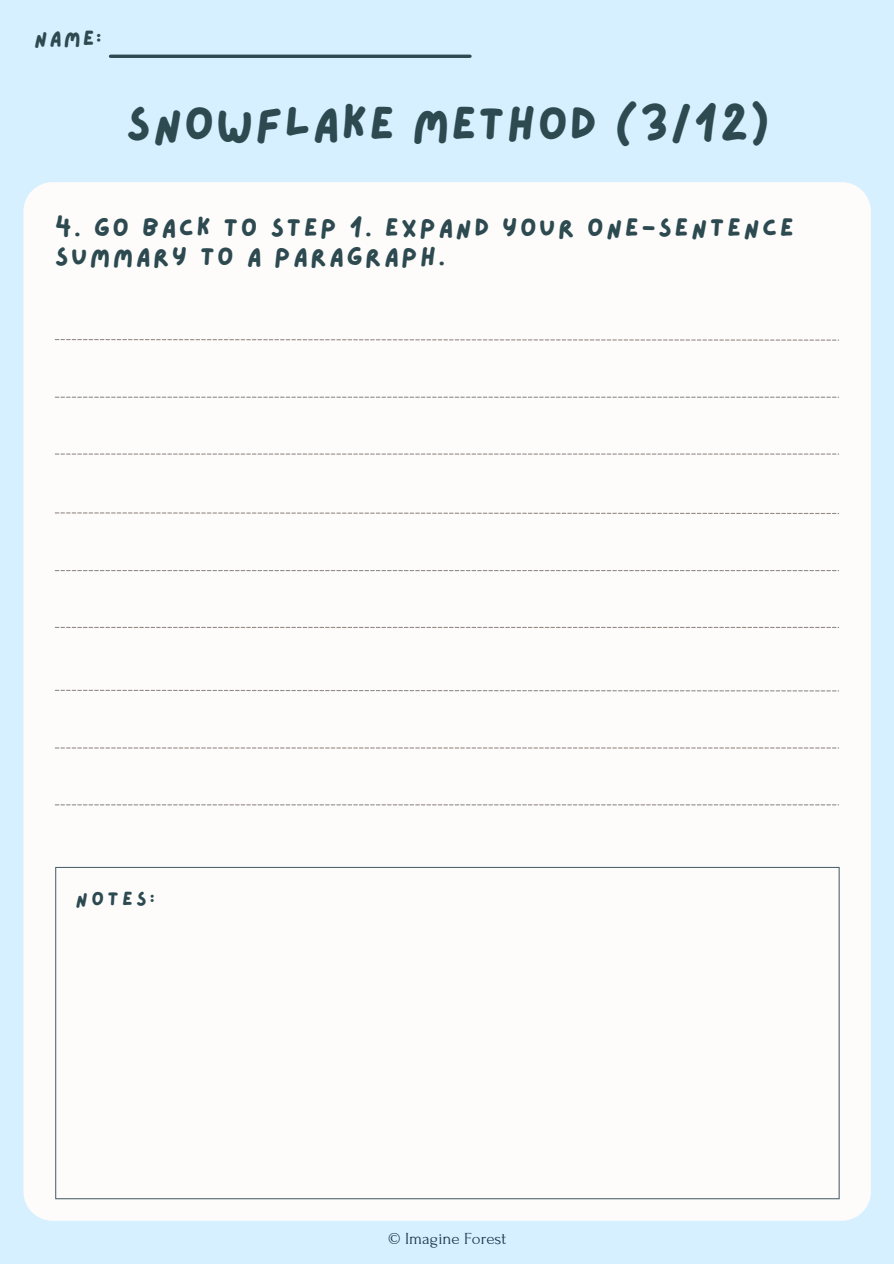
<style>
.page{position:relative;width:894px;height:1264px;background:#fff}
.page>*{position:absolute;margin:0;border:0;box-sizing:border-box;transform-origin:0 0}
.t1{font:46.65px "Lazydog";letter-spacing:.04em;color:#2d4a50}
.t2{font:25.5px/28.2px "Lazydog";letter-spacing:.1em;color:#2d4a50}
.t3{font:21px "Lazydog";color:#2d4a50}
.t4{font:19.5px "Lazydog";letter-spacing:.175em;color:#2d4a50}
.t5{font:16.8px "Forum";color:#21364b}
</style>
<div class="page">
<div style="left:0;top:0;width:893px;height:1263px;background:#d6f0ff"></div>
<div style="left:23px;top:182px;width:847px;height:1038px;background:#fdfcfb;border-radius:29px"></div>
<hr style="left:110px;top:55px;width:360px;height:3px;background:#2d4a50">
<svg style="left:55px;top:339px;width:783px;height:2px"></svg>
<svg style="left:55px;top:396px;width:783px;height:2px"></svg>
<svg style="left:55px;top:453px;width:783px;height:1px"></svg>
<svg style="left:55px;top:512px;width:783px;height:2px"></svg>
<svg style="left:55px;top:570px;width:783px;height:1px"></svg>
<svg style="left:55px;top:627px;width:783px;height:1px"></svg>
<svg style="left:55px;top:689px;width:783px;height:2px"></svg>
<svg style="left:55px;top:747px;width:783px;height:1px"></svg>
<svg style="left:55px;top:804px;width:783px;height:1px"></svg>
<svg style="left:55px;top:866px;width:784px;height:333px"></svg>
<p class="t3" style="left:34px;top:28px;width:69px">NAME:</p>
<h1 class="t1" style="left:126px;top:101px;width:644px">SNOWFLAKE METHOD (3/12)</h1>
<p class="t2" style="left:55px;top:215px;width:740px">4. GO BACK TO STEP 1. EXPAND YOUR ONE-SENTENCE<br>SUMMARY TO A PARAGRAPH.</p>
<p class="t4" style="left:76px;top:889px;width:81px">NOTES:</p>
<p class="t5" style="left:388px;top:1229px;width:120px">© Imagine Forest</p>
</div>
